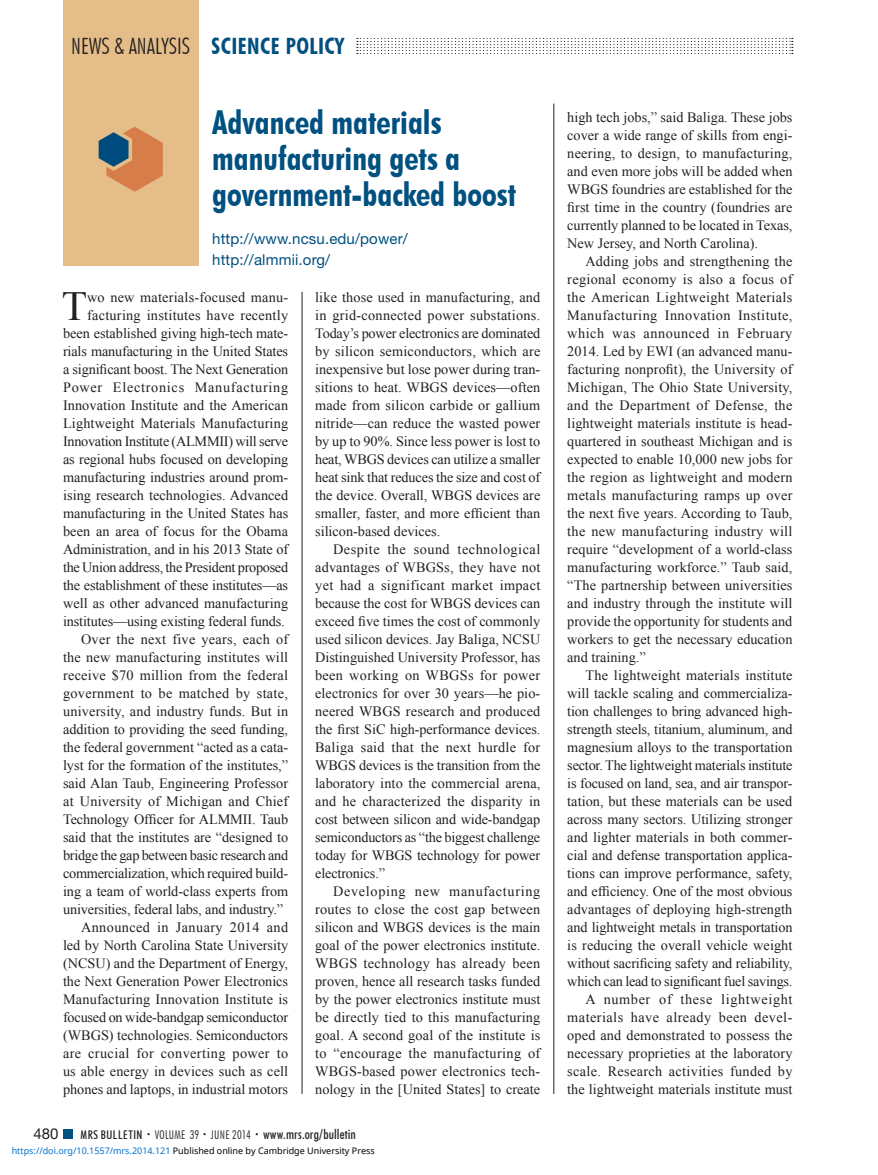
<style>
.page{position:relative;width:878px;height:1175px;background:#fff}
.page>*{position:absolute;margin:0;border:0;box-sizing:border-box;transform-origin:0 0}
.t1{font:41.4px "Times New Roman";color:#231f20}
.t2{font:700 condensed 33px/36px "Futura BT";color:#005080}
.t3{font:300 condensed 22.5px "Futura BT";color:#231f20}
.t4{font:700 condensed 22.5px "Futura BT";letter-spacing:.02em;color:#005080}
.t5{font:15px/21px "Helvetica Neue LT Std";letter-spacing:.01em;color:#005080}
.t6{font:15px "Helvetica Neue LT Std";color:#231f20}
.t7{font:14.25px/18px "Times New Roman";color:#231f20;text-align:justify}
.t8{font:14.25px "Times New Roman";letter-spacing:-.02em;color:#231f20}
.t9{font:14.25px "Times New Roman";letter-spacing:.02em;color:#231f20}
.t10{font:14.25px "Times New Roman";letter-spacing:.03em;color:#231f20}
.t11{font:14.25px "Times New Roman";letter-spacing:.05em;color:#231f20}
.t12{font:14.25px "Times New Roman";letter-spacing:.025em;color:#231f20}
.t13{font:500 condensed 13.5px "Futura BT";letter-spacing:.01em;color:#231f20}
.t14{font:9px "Noto Sans";color:#000}
.s1{font-size:12px}
.s2{font-weight:300;font-size:7.5px}
.s3{font-weight:300;font-size:12px}
.s4{color:#0172cf}
</style>
<div class="page">
<div style="left:63px;top:1130px;width:9px;height:8px;background:#005080"></div>
<svg style="left:357px;top:38px;width:435px;height:16px"></svg>
<div style="left:63px;top:0;width:135px;height:266px;background:#e4bd89"></div>
<svg style="left:99px;top:127px;width:64px;height:65px"></svg>
<hr style="left:553px;top:104px;width:1px;height:990px;background:#231f20">
<hr style="left:302px;top:292px;width:1px;height:802px;background:#231f20">
<h3 class="t3" style="left:76px;top:33px;width:108px">NEWS &amp; EVENTS</h3>
<h3 class="t4" style="left:212px;top:32px;width:134px">SCIENCE POLICY</h3>
<h3 class="t3" style="left:71px;top:32px;width:120px">NEWS &amp; ANALYSIS</h3>
<h2 class="t2" style="left:212px;top:104px;width:305px">Advanced materials manufacturing gets a government-backed boost</h2>
<p class="t5" style="left:212px;top:230px;width:197px">http://www.ncsu.edu/power/ http://almmii.org/</p>
<h1 class="t1" style="left:62px;top:283px;width:27px">T</h1>
<p class="t7" style="left:87px;top:288px;width:202px">wo new materials-focused manu-</p>
<p class="t9" style="left:87px;top:307px;width:202px">facturing institutes have recently</p>
<p class="t7" style="left:63px;top:324px;width:227px">been established giving high-tech mate-</p>
<p class="t7" style="left:63px;top:342px;width:227px">rials manufacturing in the United States</p>
<p class="t7" style="left:63px;top:360px;width:227px">a significant boost. The Next Generation</p>
<p class="t11" style="left:63px;top:379px;width:227px">Power Electronics Manufacturing</p>
<p class="t7" style="left:63px;top:396px;width:227px">Innovation Institute and the American</p>
<p class="t7" style="left:63px;top:414px;width:227px">Lightweight Materials Manufacturing</p>
<p class="t8" style="left:63px;top:433px;width:227px">Innovation Institute (ALMMII) will serve</p>
<p class="t7" style="left:63px;top:450px;width:227px">as regional hubs focused on developing</p>
<p class="t7" style="left:63px;top:468px;width:227px">manufacturing industries around prom-</p>
<p class="t7" style="left:63px;top:486px;width:226px">ising research technologies. Advanced</p>
<p class="t7" style="left:63px;top:504px;width:227px">manufacturing in the United States has</p>
<p class="t7" style="left:63px;top:522px;width:227px">been an area of focus for the Obama</p>
<p class="t7" style="left:63px;top:540px;width:227px">Administration, and in his 2013 State of</p>
<p class="t8" style="left:63px;top:559px;width:226px">the Union address, the President proposed</p>
<p class="t7" style="left:63px;top:576px;width:227px">the establishment of these institutes—as</p>
<p class="t7" style="left:63px;top:594px;width:226px">well as other advanced manufacturing</p>
<p class="t7" style="left:63px;top:612px;width:223px">institutes—using existing federal funds.</p>
<p class="t9" style="left:81px;top:631px;width:209px">Over the next five years, each of</p>
<p class="t7" style="left:63px;top:648px;width:227px">the new manufacturing institutes will</p>
<p class="t9" style="left:63px;top:667px;width:227px">receive $70 million from the federal</p>
<p class="t12" style="left:63px;top:685px;width:227px">government to be matched by state,</p>
<p class="t7" style="left:63px;top:702px;width:227px">university, and industry funds. But in</p>
<p class="t7" style="left:63px;top:720px;width:227px">addition to providing the seed funding,</p>
<p class="t7" style="left:63px;top:738px;width:227px">the federal government “acted as a cata-</p>
<p class="t7" style="left:63px;top:756px;width:227px">lyst for the formation of the institutes,”</p>
<p class="t7" style="left:63px;top:774px;width:226px">said Alan Taub, Engineering Professor</p>
<p class="t7" style="left:63px;top:792px;width:227px">at University of Michigan and Chief</p>
<p class="t7" style="left:63px;top:810px;width:226px">Technology Officer for ALMMII. Taub</p>
<p class="t7" style="left:63px;top:828px;width:227px">said that the institutes are “designed to</p>
<p class="t8" style="left:63px;top:847px;width:227px">bridge the gap between basic research and</p>
<p class="t7" style="left:63px;top:864px;width:227px">commercialization, which required build-</p>
<p class="t7" style="left:63px;top:882px;width:227px">ing a team of world-class experts from</p>
<p class="t7" style="left:63px;top:900px;width:222px">universities, federal labs, and industry.”</p>
<p class="t10" style="left:81px;top:919px;width:208px">Announced in January 2014 and</p>
<p class="t7" style="left:63px;top:936px;width:227px">led by North Carolina State University</p>
<p class="t7" style="left:63px;top:954px;width:227px">(NCSU) and the Department of Energy,</p>
<p class="t7" style="left:63px;top:972px;width:227px">the Next Generation Power Electronics</p>
<p class="t7" style="left:63px;top:990px;width:227px">Manufacturing Innovation Institute is</p>
<p class="t7" style="left:63px;top:1008px;width:227px">focused on wide-bandgap semiconductor</p>
<p class="t7" style="left:63px;top:1026px;width:227px">(WBGS) technologies. Semiconductors</p>
<p class="t10" style="left:63px;top:1045px;width:227px">are crucial for converting power to</p>
<p class="t7" style="left:63px;top:1062px;width:227px">us able energy in devices such as cell</p>
<p class="t7" style="left:63px;top:1080px;width:227px">phones and laptops, in industrial motors</p>
<p class="t7" style="left:315px;top:288px;width:227px">like those used in manufacturing, and in grid-connected power substations.<br>Today’s power electronics are dominated by silicon semiconductors, which are inexpensive but lose power during tran&shy;sitions to heat. WBGS devices—often made from silicon carbide or gallium nitride—can reduce the wasted power by up to 90%. Since less power is lost to heat, WBGS devices can utilize a smaller heat sink that reduces the size and cost of the device. Overall, WBGS devices are smaller, faster, and more efficient than silicon-based devices.</p>
<p class="t7" style="left:315px;top:540px;width:227px;text-indent:18px">Despite the sound technological advantages of WBGSs, they have not yet had a significant market impact because the cost for WBGS devices can exceed five times the cost of commonly used silicon devices. Jay Baliga, NCSU Distinguished University Professor, has been working on WBGSs for power electronics for over 30 years—he pio&shy;neered WBGS research and produced the first SiC high-performance devices.<br>Baliga said that the next hurdle for WBGS devices is the transition from the laboratory into the commercial arena, and he characterized the disparity in cost between silicon and wide-bandgap semiconductors as “the biggest challenge today for WBGS technology for power electronics.”</p>
<p class="t7" style="left:315px;top:882px;width:227px;text-indent:18px">Developing new manufacturing routes to close the cost gap between silicon and WBGS devices is the main goal of the power electronics institute.<br>WBGS technology has already been proven, hence all research tasks funded by the power electronics institute must be directly tied to this manufacturing goal. A second goal of the institute is to “encourage the manufacturing of WBGS-based power electronics tech&shy;nology in the [United States] to create</p>
<p class="t6" style="left:33px;top:1128px;width:27px">480</p>
<p class="t13" style="left:81px;top:1126px;width:277px"><span class="s1">MRS BULLETIN</span> <span class="s2">•</span> <span class="s3">VOLUME 39</span> <span class="s2">•</span> <span class="s3">JUNE 2014</span> <span class="s2">•</span> www.mrs.org/bulletin</p>
<p class="t14" style="left:12px;top:1143px;width:364px"><span class="s4">https://doi.org/10.1557/mrs.2014.121</span> Published online by Cambridge University Press</p>
<p class="t7" style="left:567px;top:108px;width:227px">high tech jobs,” said Baliga. These jobs cover a wide range of skills from engi&shy;neering, to design, to manufacturing, and even more jobs will be added when WBGS foundries are established for the first time in the country (foundries are currently planned to be located in Texas, New Jersey, and North Carolina).</p>
<p class="t7" style="left:567px;top:252px;width:227px;text-indent:18px">Adding jobs and strengthening the regional economy is also a focus of the American Lightweight Materials Manufacturing Innovation Institute, which was announced in February 2014. Led by EWI (an advanced manu&shy;facturing nonprofit), the University of Michigan, The Ohio State University, and the Department of Defense, the lightweight materials institute is head&shy;quartered in southeast Michigan and is expected to enable 10,000 new jobs for the region as lightweight and modern metals manufacturing ramps up over the next five years. According to Taub, the new manufacturing industry will require “development of a world-class manufacturing workforce.” Taub said, “The partnership between universities and industry through the institute will provide the opportunity for students and workers to get the necessary education and training.”</p>
<p class="t7" style="left:567px;top:666px;width:227px;text-align:right">The lightweight materials institute will tackle scaling and commercializa&shy;tion challenges to bring advanced high&shy;strength steels, titanium, aluminum, and magnesium alloys to the transportation sector. The lightweight materials institute is focused on land, sea, and air transpor&shy;tation, but these materials can be used across many sectors. Utilizing stronger and lighter materials in both commer&shy;cial and defense transportation applica&shy;tions can improve performance, safety, and efficiency. One of the most obvious advantages of deploying high-strength and lightweight metals in transportation is reducing the overall vehicle weight without sacrificing safety and reliability, which can lead to significant fuel savings.<br>A number of these lightweight materials have already been devel&shy;oped and demonstrated to possess the necessary proprieties at the laboratory scale. Research activities funded by the lightweight materials institute must</p>
</div>
